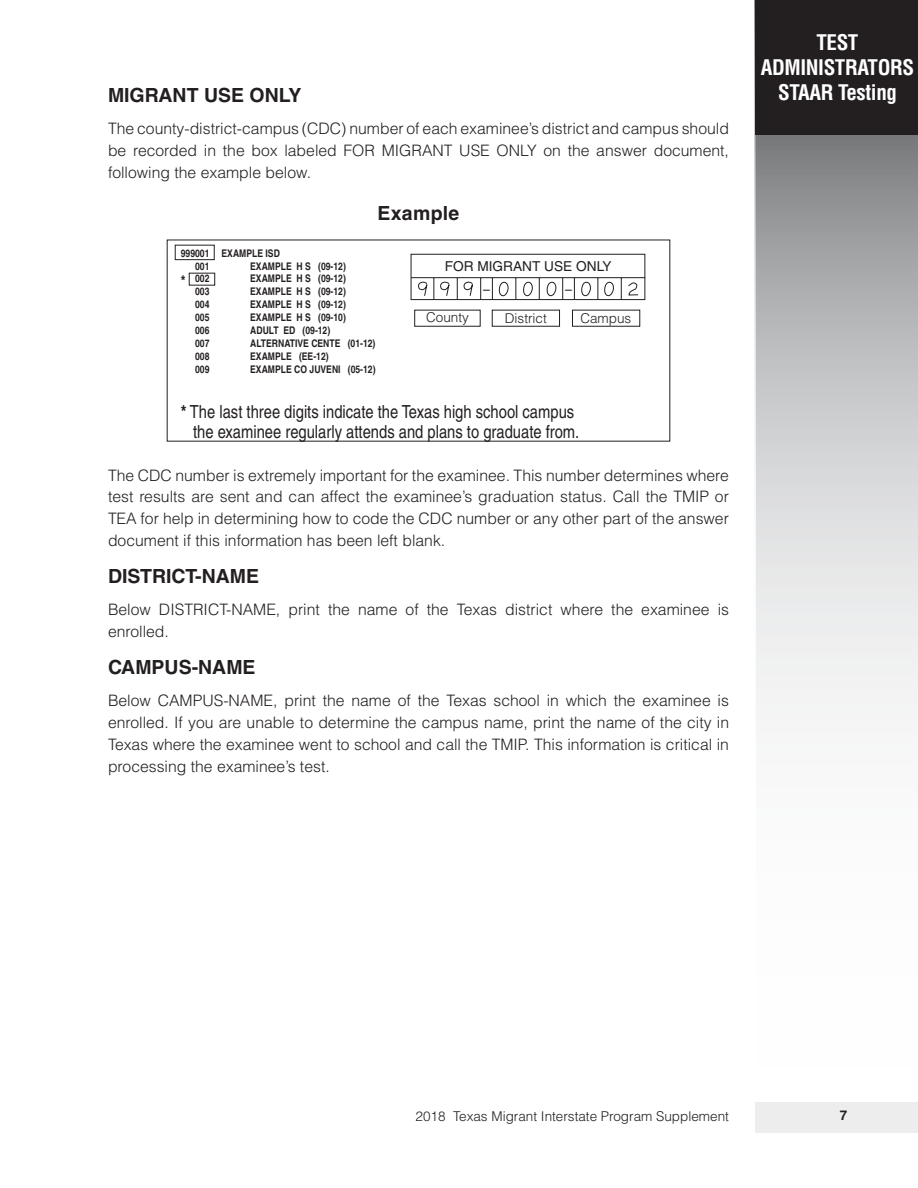
<style>
.page{position:relative;width:918px;height:1188px;background:#fff}
.page>*{position:absolute;margin:0;border:0;box-sizing:border-box;transform-origin:0 0}
.t1{font:700 condensed 21px/25.2px "Helvetica LT Std";letter-spacing:-.02em;color:#fff;text-align:center}
.t2{font:700 19.5px "Helvetica LT Std";color:#231f20}
.t3{font:condensed 18px/19.5px "Helvetica";color:#231f20;text-align:right}
.Body_Text{font:300 15.75px/21.8px "Helvetica LT Std";color:#231f20;text-align:justify}
.t4{font:700 condensed 15px "Helvetica";color:#231f20}
.t5{font:13.65px/23px "Helvetica LT Std";color:#231f20}
.t6{font:13.65px "Helvetica LT Std";color:#231f20;scale:.9 1}
.t7{font:300 13.5px "Helvetica LT Std";color:#231f20}
.t8{font:700 13.5px "Helvetica LT Std";color:#231f20}
.t9{font:700 condensed 10.5px/12.9px "Helvetica";color:#231f20}
.s1{font-weight:700}
</style>
<div class="page">
<svg style="left:754px;top:0;width:164px;height:719px;background:#c6c7c9"></svg>
<div style="left:755px;top:0;width:163px;height:135px;background:#231f20"></div>
<div style="left:755px;top:1102px;width:163px;height:31px;background:#ededee"></div>
<svg style="left:175px;top:245px;width:40px;height:41px"></svg>
<div style="left:414px;top:310px;width:67px;height:17px;border:1px solid #231f20"></div>
<div style="left:492px;top:310px;width:68px;height:17px;border:1px solid #231f20"></div>
<div style="left:572px;top:310px;width:68px;height:17px;border:1px solid #231f20"></div>
<hr style="left:411px;top:277px;width:234px;height:1px;background:#231f20">
<div style="left:411px;top:254px;width:234px;height:46px;border:1px solid #231f20"></div>
<svg style="left:418px;top:277px;width:220px;height:23px"></svg>
<h4 class="t2" style="left:108px;top:83px;width:195px">MIGRANT USE ONLY</h4>
<p class="Body_Text" style="left:108px;top:118px;width:623px">The county-district-campus (CDC) number of each examinee’s district and campus should be recorded in the box labeled FOR MIGRANT USE ONLY on the answer document, following the example below.</p>
<p class="t2" style="left:378px;top:201px;width:83px">Example</p>
<p class="t9" style="left:195px;top:246px;width:86px;text-indent:-14px">999001 EXAMPLE ISD<br>001</p>
<p class="t5" style="left:483px;top:254px;width:130px;text-indent:-38px">FOR MIGRANT USE ONLY –</p>
<p class="t6" style="left:565px;top:281px;width:9px">–</p>
<p class="t9" style="left:250px;top:259px;width:97px">EXAMPLE H S (09-12)</p>
<p class="t9" style="left:195px;top:272px;width:16px">002</p>
<p class="t9" style="left:250px;top:272px;width:97px">EXAMPLE H S (09-12)</p>
<p class="t9" style="left:195px;top:285px;width:16px">003</p>
<p class="t9" style="left:250px;top:285px;width:97px">EXAMPLE H S (09-12)</p>
<p class="t9" style="left:195px;top:298px;width:16px">004</p>
<p class="t9" style="left:250px;top:298px;width:97px">EXAMPLE H S (09-12)</p>
<p class="t9" style="left:195px;top:311px;width:16px">005</p>
<p class="t9" style="left:250px;top:311px;width:97px">EXAMPLE H S (09-10)</p>
<p class="t9" style="left:195px;top:324px;width:16px">006</p>
<p class="t9" style="left:250px;top:324px;width:82px">ADULT ED (09-12)</p>
<p class="t9" style="left:195px;top:337px;width:16px">007</p>
<p class="t9" style="left:250px;top:337px;width:127px">ALTERNATIVE CENTE (01-12)</p>
<p class="t9" style="left:195px;top:350px;width:16px">008</p>
<p class="t9" style="left:250px;top:350px;width:80px">EXAMPLE (EE-12)</p>
<p class="t9" style="left:195px;top:362px;width:16px">009</p>
<p class="t9" style="left:250px;top:362px;width:127px">EXAMPLE CO JUVENI (05-12)</p>
<p class="t3" style="left:181px;top:402px;width:400px"><span class="s1">*</span> The last three digits indicate the Texas high school campus the examinee regularly attends and plans to graduate from.</p>
<p class="t4" style="left:181px;top:272px;width:6px">*</p>
<p class="t7" style="left:426px;top:309px;width:44px">County</p>
<p class="t7" style="left:505px;top:309px;width:43px">District</p>
<p class="t7" style="left:580px;top:309px;width:53px">Campus</p>
<p class="Body_Text" style="left:108px;top:464px;width:623px">The CDC number is extremely important for the examinee. This number determines where test results are sent and can affect the examinee’s graduation status. Call the TMIP or TEA for help in determining how to code the CDC number or any other part of the answer document if this information has been left blank.</p>
<h4 class="t2" style="left:108px;top:564px;width:153px">DISTRICT-NAME</h4>
<p class="Body_Text" style="left:108px;top:599px;width:623px">Below DISTRICT-NAME, print the name of the Texas district where the examinee is enrolled.</p>
<h4 class="t2" style="left:108px;top:655px;width:149px">CAMPUS-NAME</h4>
<p class="Body_Text" style="left:108px;top:690px;width:623px">Below CAMPUS-NAME, print the name of the Texas school in which the examinee is enrolled. If you are unable to determine the campus name, print the name of the city in Texas where the examinee went to school and call the TMIP. This information is critical in processing the examinee’s test.</p>
<h1 class="t1" style="left:761px;top:29px;width:155px">TEST<br>ADMINISTRATORS<br>STAAR Testing</h1>
<p class="t7" style="left:416px;top:1108px;width:315px">2018 Texas Migrant Interstate Program Supplement</p>
<p class="t8" style="left:840px;top:1107px;width:9px">7</p>
</div>
